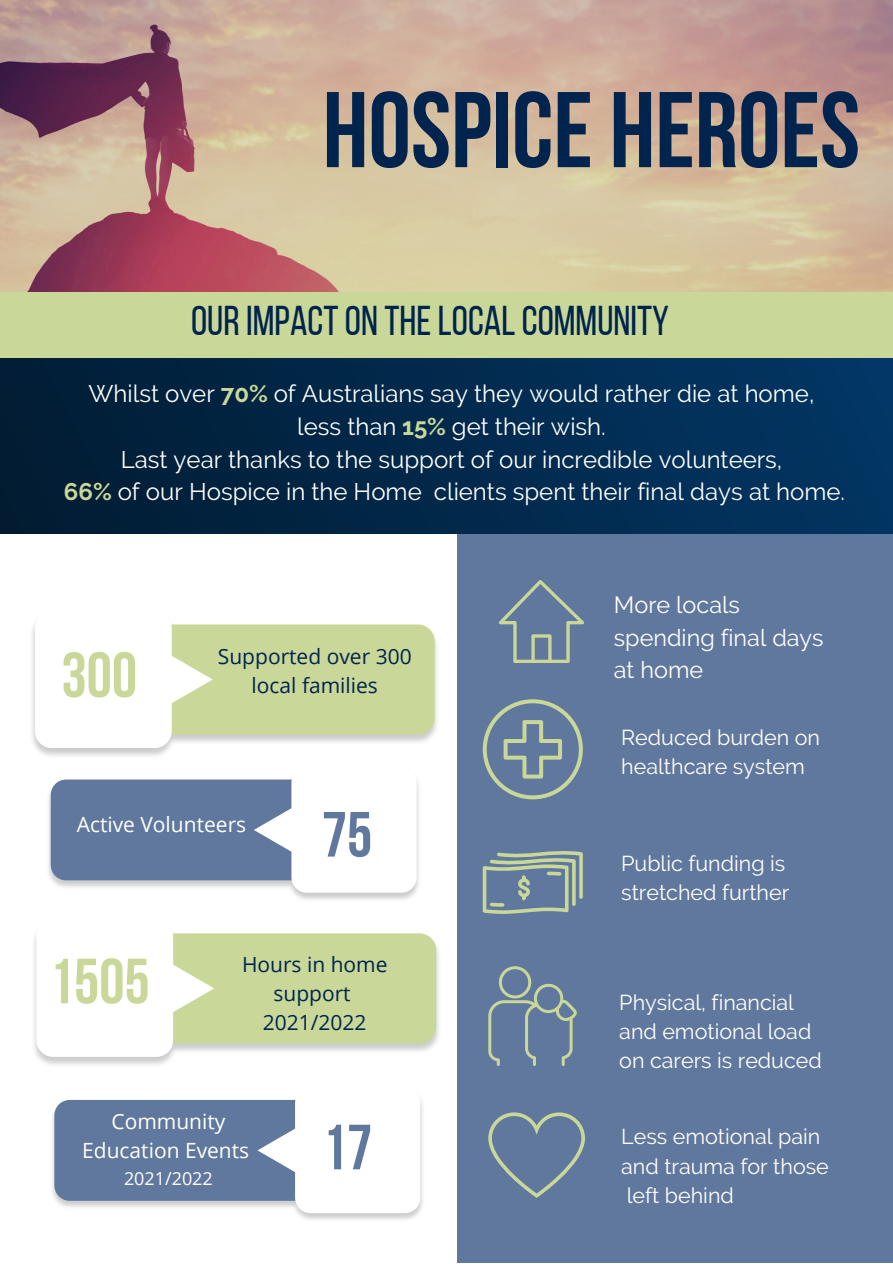
<style>
.page{position:relative;width:893px;height:1264px;background:#fff}
.page>*{position:absolute;margin:0;border:0;box-sizing:border-box;transform-origin:0 0}
.t1{font:700 107.25px "Bebas Neue";color:#00244d}
.t2{font:700 63.75px "Bebas Neue";color:#c9d899}
.t3{font:700 63.75px "Bebas Neue";color:#60789e}
.t4{font:63px "Chewy";color:#00244d}
.t5{font:41.55px "Bebas Neue";color:#00244d}
.t6{font:24px/32.5px "Raleway";color:#fff;text-align:center}
.t7{font:23.4px/32.5px "Raleway";color:#fff}
.t8{font:21.45px/29.2px "Raleway";color:#fff}
.t9{font:21px/29.2px "Open Sans";color:#00244d;text-align:center}
.t10{font:21px/29.2px "Open Sans";color:#fff;text-align:center}
.t11{font:18px "Open Sans";color:#fff}
.s1{font-weight:700;color:#c9d899}
</style>
<div class="page">
<div style="left:0;top:171px;width:892px;height:513px;background:linear-gradient(to right,#031e34,#043865)"></div>
<div style="left:0;top:534px;width:473px;height:728px;background:#fff"></div>
<img style="left:32px;top:624px;width:405px;height:132px">
<svg style="left:35px;top:624px;width:399px;height:124px"></svg>
<img style="left:48px;top:781px;width:371px;height:119px">
<svg style="left:51px;top:779px;width:365px;height:113px"></svg>
<img style="left:34px;top:935px;width:405px;height:130px">
<svg style="left:36px;top:933px;width:400px;height:123px"></svg>
<img style="left:52px;top:1099px;width:371px;height:121px">
<svg style="left:54px;top:1099px;width:366px;height:114px"></svg>
<div style="left:457px;top:534px;width:435px;height:728px;background:#60789e"></div>
<svg style="left:499px;top:580px;width:85px;height:83px"></svg>
<svg style="left:482px;top:699px;width:100px;height:100px"></svg>
<svg style="left:482px;top:851px;width:100px;height:62px"></svg>
<svg style="left:488px;top:966px;width:89px;height:100px"></svg>
<svg style="left:488px;top:1112px;width:97px;height:85px"></svg>
<div style="left:0;top:274px;width:892px;height:83px;background:#c9d899"></div>
<img style="left:0;top:0;width:892px;height:291px">
<h1 class="t1" style="left:322px;top:87px;width:539px">HOSPICE HEROES</h1>
<h3 class="t4" style="left:268px;top:86px;width:574px">Hospice Business Heroes</h3>
<h3 class="t5" style="left:191px;top:304px;width:479px">OURIMPACTON THELOCALCOMMUNITY</h3>
<p class="t6" style="left:64px;top:378px;width:782px">Whilst over <span class="s1">70%</span> of Australians say they would rather die at home,<br>less than <span class="s1">15%</span> get their wish.<br>Last year thanks to the support of our incredible volunteers,<br><span class="s1">66%</span> of our Hospice in the Home clients spent their final days at home.</p>
<h2 class="t2" style="left:61px;top:649px;width:77px">300</h2>
<p class="t9" style="left:218px;top:641px;width:195px">Supported over 300 local families</p>
<p class="t10" style="left:77px;top:808px;width:171px">Active Volunteers</p>
<h2 class="t3" style="left:322px;top:808px;width:52px">75</h2>
<h2 class="t2" style="left:49px;top:955px;width:102px">1505</h2>
<p class="t9" style="left:242px;top:948px;width:147px">Hours in home support<br>2021/2022</p>
<p class="t10" style="left:82px;top:1105px;width:168px">Community<br>Education Events</p>
<p class="t11" style="left:124px;top:1165px;width:90px">2021/2022</p>
<h2 class="t3" style="left:322px;top:1121px;width:52px">17</h2>
<p class="t7" style="left:614px;top:588px;width:211px">More locals spending final days at home</p>
<p class="t8" style="left:621px;top:722px;width:200px">Reduced burden on healthcare system</p>
<p class="t8" style="left:621px;top:848px;width:169px">Public funding is stretched further</p>
<p class="t8" style="left:619px;top:987px;width:204px">Physical, financial and emotional load on carers is reduced</p>
<p class="t8" style="left:621px;top:1122px;width:209px">Less emotional pain and trauma for those left behind</p>
</div>
